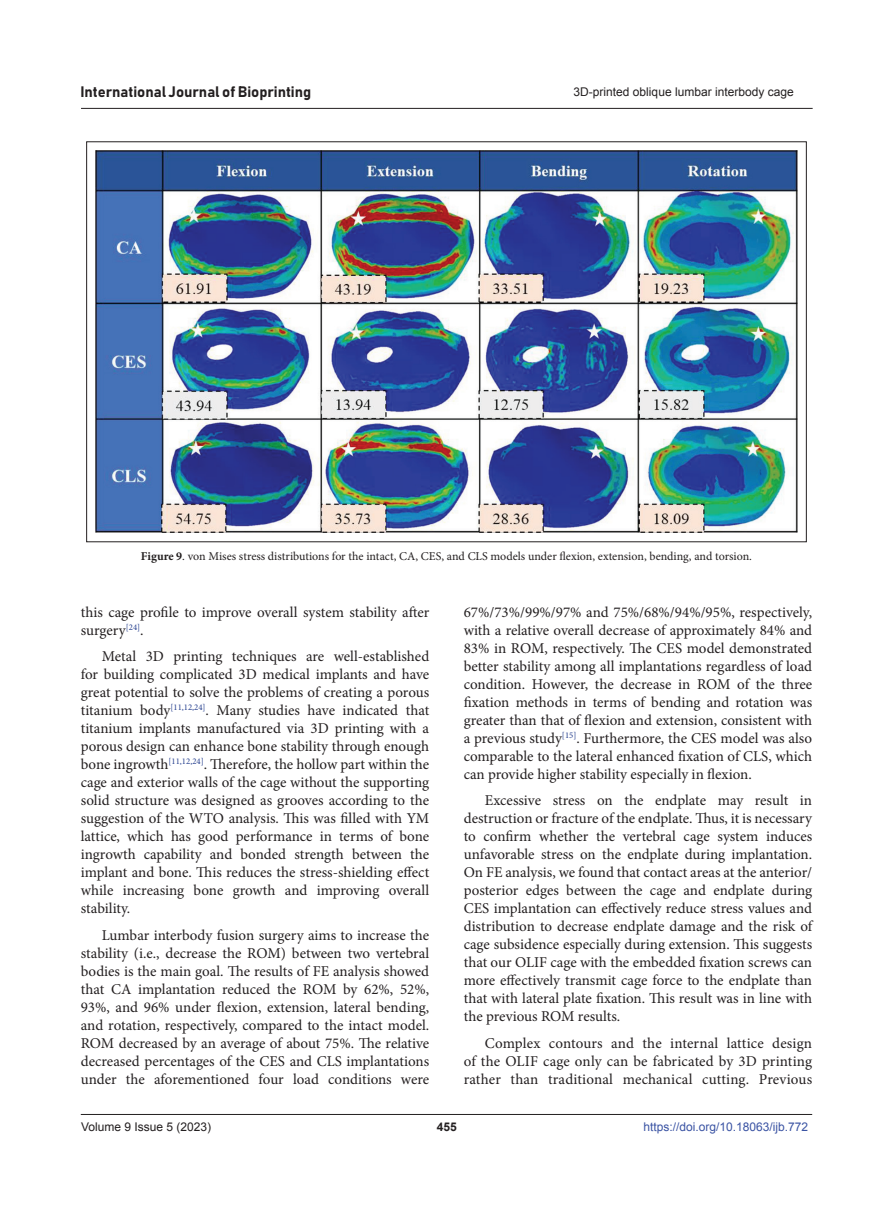
<style>
.page{position:relative;width:893px;height:1212px;background:#fff}
.page>*{position:absolute;margin:0;border:0;box-sizing:border-box;transform-origin:0 0}
.body_text{font:15px/18px "Minion Pro";color:#231f20;text-align:justify}
.t1{font:15px "Bahnschrift";color:#231f20}
.figLends{font:12px "Minion Pro";color:#231f20}
.t2{font:12px "Arial";color:#231f20}
.t3{font:12px "Arial";color:#3a53a3}
.t4{font:700 12px "Arial";color:#231f20}
.s1{font-weight:700}
</style>
<div class="page">
<hr style="left:81px;top:1114px;width:731px;height:1px;background:#231f20">
<hr style="left:81px;top:108px;width:732px;height:1px;background:#231f20">
<img style="left:96px;top:151px;width:701px;height:382px">
<p class="t1" style="left:80px;top:83px;width:232px">International Journal of Bioprinting</p>
<p class="t2" style="left:574px;top:84px;width:222px">3D-printed oblique lumbar interbody cage</p>
<p class="figLends" style="left:141px;top:548px;width:612px"><span class="s1">Figure 9</span>. von Mises stress distributions for the intact, CA, CES, and CLS models under flexion, extension, bending, and torsion.</p>
<p class="body_text" style="left:81px;top:603px;width:350px">this cage profile to improve overall system stability after surgery<sup>[24]</sup>.</p>
<p class="body_text" style="left:81px;top:648px;width:350px;text-indent:21px">Metal 3D printing techniques are well-established for building complicated 3D medical implants and have great potential to solve the problems of creating a porous titanium body<sup>[11,12,24]</sup>. Many studies have indicated that titanium implants manufactured via 3D printing with a porous design can enhance bone stability through enough bone ingrowth<sup>[11,12,24]</sup>. Therefore, the hollow part within the cage and exterior walls of the cage without the supporting solid structure was designed as grooves according to the suggestion of the WTO analysis. This was filled with YM lattice, which has good performance in terms of bone ingrowth capability and bonded strength between the implant and bone. This reduces the stress-shielding effect while increasing bone growth and improving overall stability.</p>
<p class="body_text" style="left:81px;top:926px;width:350px;text-indent:21px">Lumbar interbody fusion surgery aims to increase the stability (i.e., decrease the ROM) between two vertebral bodies is the main goal. The results of FE analysis showed that CA implantation reduced the ROM by 62%, 52%, 93%, and 96% under flexion, extension, lateral bending, and rotation, respectively, compared to the intact model.<br>ROM decreased by an average of about 75%. The relative decreased percentages of the CES and CLS implantations under the aforementioned four load conditions were</p>
<p class="body_text" style="left:464px;top:603px;width:350px">67%/73%/99%/97% and 75%/68%/94%/95%, respectively, with a relative overall decrease of approximately 84% and 83% in ROM, respectively. The CES model demonstrated better stability among all implantations regardless of load condition. However, the decrease in ROM of the three fixation methods in terms of bending and rotation was greater than that of flexion and extension, consistent with a previous study<sup>[15]</sup>. Furthermore, the CES model was also comparable to the lateral enhanced fixation of CLS, which can provide higher stability especially in flexion.</p>
<p class="body_text" style="left:464px;top:792px;width:350px;text-indent:21px">Excessive stress on the endplate may result in destruction or fracture of the endplate. Thus, it is necessary to confirm whether the vertebral cage system induces unfavorable stress on the endplate during implantation.<br>On FE analysis, we found that contact areas at the anterior/ posterior edges between the cage and endplate during CES implantation can effectively reduce stress values and distribution to decrease endplate damage and the risk of cage subsidence especially during extension. This suggests that our OLIF cage with the embedded fixation screws can more effectively transmit cage force to the endplate than that with lateral plate fixation. This result was in line with the previous ROM results.</p>
<p class="body_text" style="left:464px;top:1034px;width:350px;text-indent:21px">Complex contours and the internal lattice design of the OLIF cage only can be fabricated by 3D printing rather than traditional mechanical cutting. Previous</p>
<p class="t2" style="left:81px;top:1119px;width:132px">Volume 9 Issue 5 (2023)</p>
<p class="t4" style="left:437px;top:1119px;width:22px">455</p>
<p class="t3" style="left:643px;top:1119px;width:166px">https://doi.org/10.18063/ijb.772</p>
</div>
